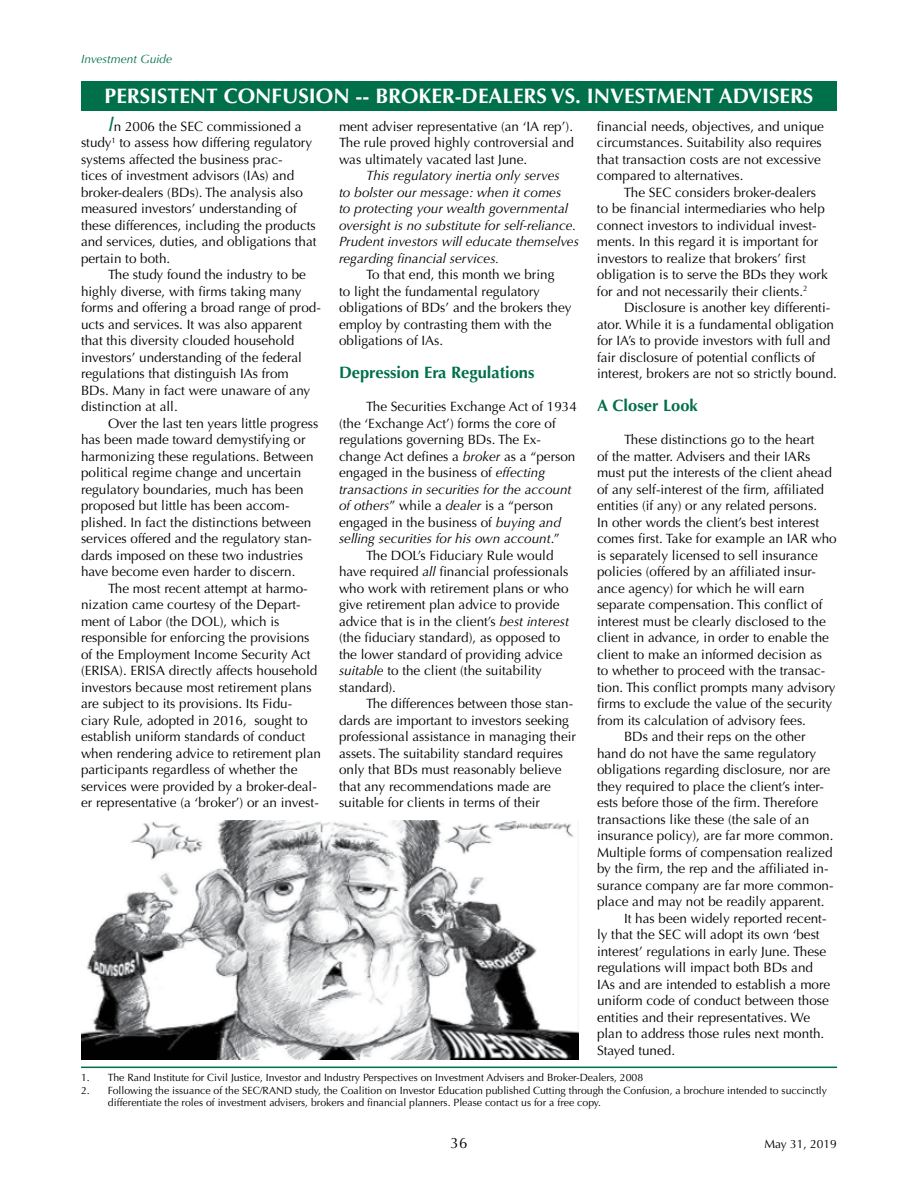
<style>
.page{position:relative;width:918px;height:1188px;background:#fff}
.page>*{position:absolute;margin:0;border:0;box-sizing:border-box;transform-origin:0 0}
.t1{font:700 21px "Optima";color:#fff}
.t2{font:700 16.5px "Optima";color:#00704a}
.t3{font:15px "Optima";color:#000}
.t4{font:13.5px/16.5px "Optima";color:#000}
.t5{font:italic 13.5px/16.5px "Optima";color:#000}
.t6{font:italic 12px "Optima";color:#00704a}
.t7{font:12px "Optima";color:#000}
.t8{font:10.5px/12.6px "Optima";color:#000}
.s1{font-style:italic;font-size:21px;color:#00704a}
.s2{font-style:italic}
.s3{font-style:normal}
</style>
<div class="page">
<div style="left:81px;top:81px;width:756px;height:30px;background:#00704a"></div>
<hr style="left:81px;top:1067px;width:756px;height:1px;background:#00704a">
<img style="left:81px;top:820px;width:498px;height:240px">
<p class="t6" style="left:81px;top:52px;width:93px">Investment Guide</p>
<h1 class="t1" style="left:105px;top:84px;width:710px">PERSISTENT CONFUSION -- BROKER-DEALERS VS. INVESTMENT ADVISERS</h1>
<p class="t4" style="left:81px;top:118px;width:237px;text-indent:27px"><span class="s1">I</span>n 2006 the SEC commissioned a study<sup>1</sup> to assess how differing regulatory systems affected the business prac-<br>tices of investment advisors (IAs) and broker-dealers (BDs). The analysis also measured investors’ understanding of these differences, including the products and services, duties, and obligations that pertain to both.</p>
<p class="t4" style="left:81px;top:267px;width:241px;text-indent:27px">The study found the industry to be highly diverse, with firms taking many forms and offering a broad range of prod&shy;ucts and services. It was also apparent that this diversity clouded household investors’ understanding of the federal regulations that distinguish IAs from<br>BDs. Many in fact were unaware of any distinction at all.</p>
<p class="t4" style="left:81px;top:415px;width:239px;text-indent:27px">Over the last ten years little progress has been made toward demystifying or harmonizing these regulations. Between political regime change and uncertain regulatory boundaries, much has been proposed but little has been accom&shy;plished. In fact the distinctions between services offered and the regulatory stan&shy;dards imposed on these two industries have become even harder to discern.</p>
<p class="t4" style="left:81px;top:580px;width:241px;text-indent:27px">The most recent attempt at harmo&shy;nization came courtesy of the Depart&shy;ment of Labor (the DOL), which is responsible for enforcing the provisions of the Employment Income Security Act (ERISA). ERISA directly affects household investors because most retirement plans are subject to its provisions. Its Fidu&shy;ciary Rule, adopted in 2016, sought to establish uniform standards of conduct when rendering advice to retirement plan participants regardless of whether the services were provided by a broker-deal&shy;er representative (a ‘broker’) or an invest-</p>
<p class="t4" style="left:339px;top:118px;width:237px;text-align:justify">ment adviser representative (an ‘IA rep’).<br>The rule proved highly controversial and was ultimately vacated last June.</p>
<p class="t5" style="left:339px;top:168px;width:241px;text-indent:27px">This regulatory inertia only serves<br>to bolster our message: when it comes<br>to protecting your wealth governmental oversight is no substitute for self-reliance.<br>Prudent investors will educate themselves regarding financial services.</p>
<p class="t4" style="left:339px;top:267px;width:234px;text-indent:27px">To that end, this month we bring<br>to light the fundamental regulatory obligations of BDs’ and the brokers they employ by contrasting them with the obligations of IAs.</p>
<p class="t2" style="left:339px;top:363px;width:197px">Depression Era Regulations</p>
<p class="t4" style="left:366px;top:399px;width:212px">The Securities Exchange Act of 1934</p>
<p class="t4" style="left:339px;top:415px;width:218px">(the ‘Exchange Act’) forms the core of</p>
<p class="t4" style="left:339px;top:432px;width:204px">regulations governing BDs. The Ex-</p>
<p class="t4" style="left:339px;top:448px;width:238px">change Act defines a <span class="s2">broker</span> as a “person</p>
<p class="t4" style="left:339px;top:465px;width:208px">engaged in the business of <span class="s2">effecting</span></p>
<p class="t5" style="left:339px;top:481px;width:234px">transactions in securities for the account</p>
<p class="t4" style="left:339px;top:498px;width:216px"><span class="s2">of others</span>” while a <span class="s2">dealer</span> is a “person</p>
<p class="t4" style="left:339px;top:514px;width:224px">engaged in the business of <span class="s2">buying and</span></p>
<p class="t5" style="left:339px;top:531px;width:222px">selling securities for his own account<span class="s3">.”</span></p>
<p class="t4" style="left:366px;top:547px;width:189px">The DOL’s Fiduciary Rule would</p>
<p class="t4" style="left:339px;top:564px;width:231px">have required <span class="s2">all</span> financial professionals</p>
<p class="t4" style="left:339px;top:580px;width:231px">who work with retirement plans or who</p>
<p class="t4" style="left:339px;top:597px;width:222px">give retirement plan advice to provide</p>
<p class="t4" style="left:339px;top:613px;width:232px">advice that is in the client’s <span class="s2">best interest</span></p>
<p class="t4" style="left:339px;top:630px;width:223px">(the fiduciary standard), as opposed to</p>
<p class="t4" style="left:339px;top:646px;width:225px">the lower standard of providing advice</p>
<p class="t4" style="left:339px;top:663px;width:204px"><span class="s2">suitable</span> to the client (the suitability</p>
<p class="t4" style="left:339px;top:679px;width:59px">standard).</p>
<p class="t4" style="left:366px;top:696px;width:209px">The differences between those stan-</p>
<p class="t4" style="left:339px;top:712px;width:231px">dards are important to investors seeking</p>
<p class="t4" style="left:339px;top:729px;width:239px">professional assistance in managing their</p>
<p class="t4" style="left:339px;top:745px;width:226px">assets. The suitability standard requires</p>
<p class="t4" style="left:339px;top:762px;width:224px">only that BDs must reasonably believe</p>
<p class="t4" style="left:339px;top:778px;width:214px">that any recommendations made are</p>
<p class="t4" style="left:339px;top:795px;width:203px">suitable for clients in terms of their</p>
<p class="t4" style="left:597px;top:118px;width:228px">financial needs, objectives, and unique circumstances. Suitability also requires that transaction costs are not excessive compared to alternatives.</p>
<p class="t4" style="left:597px;top:184px;width:232px;text-indent:27px">The SEC considers broker-dealers to be financial intermediaries who help connect investors to individual invest&shy;ments. In this regard it is important for investors to realize that brokers’ first obligation is to serve the BDs they work for and not necessarily their clients.<sup>2</sup></p>
<p class="t4" style="left:597px;top:300px;width:242px;text-indent:27px">Disclosure is another key differenti&shy;ator. While it is a fundamental obligation for IA’s to provide investors with full and fair disclosure of potential conflicts of interest, brokers are not so strictly bound.</p>
<p class="t2" style="left:597px;top:396px;width:102px">A Closer Look</p>
<p class="t4" style="left:624px;top:432px;width:192px">These distinctions go to the heart</p>
<p class="t4" style="left:597px;top:448px;width:215px">of the matter. Advisers and their IARs</p>
<p class="t4" style="left:597px;top:465px;width:236px">must put the interests of the client ahead</p>
<p class="t4" style="left:597px;top:481px;width:229px">of any self-interest of the firm, affiliated</p>
<p class="t4" style="left:597px;top:498px;width:222px">entities (if any) or any related persons.</p>
<p class="t4" style="left:597px;top:514px;width:224px">In other words the client’s best interest</p>
<p class="t4" style="left:597px;top:531px;width:241px">comes first. Take for example an IAR who</p>
<p class="t4" style="left:597px;top:547px;width:223px">is separately licensed to sell insurance</p>
<p class="t4" style="left:597px;top:564px;width:220px">policies (offered by an affiliated insur-</p>
<p class="t4" style="left:597px;top:580px;width:209px">ance agency) for which he will earn</p>
<p class="t4" style="left:597px;top:597px;width:227px">separate compensation. This conflict of</p>
<p class="t4" style="left:597px;top:613px;width:230px">interest must be clearly disclosed to the</p>
<p class="t4" style="left:597px;top:630px;width:233px">client in advance, in order to enable the</p>
<p class="t4" style="left:597px;top:646px;width:227px">client to make an informed decision as</p>
<p class="t4" style="left:597px;top:663px;width:230px">to whether to proceed with the transac-</p>
<p class="t4" style="left:597px;top:679px;width:240px">tion. This conflict prompts many advisory</p>
<p class="t4" style="left:597px;top:696px;width:237px">firms to exclude the value of the security</p>
<p class="t4" style="left:597px;top:712px;width:211px">from its calculation of advisory fees.</p>
<p class="t4" style="left:624px;top:729px;width:183px">BDs and their reps on the other</p>
<p class="t4" style="left:597px;top:745px;width:221px">hand do not have the same regulatory</p>
<p class="t4" style="left:597px;top:762px;width:235px">obligations regarding disclosure, nor are</p>
<p class="t4" style="left:597px;top:778px;width:228px">they required to place the client’s inter-</p>
<p class="t4" style="left:597px;top:795px;width:223px">ests before those of the firm. Therefore</p>
<p class="t4" style="left:597px;top:811px;width:214px">transactions like these (the sale of an</p>
<p class="t4" style="left:597px;top:828px;width:238px">insurance policy), are far more common.</p>
<p class="t4" style="left:597px;top:844px;width:237px">Multiple forms of compensation realized</p>
<p class="t4" style="left:597px;top:861px;width:233px">by the firm, the rep and the affiliated in-</p>
<p class="t4" style="left:597px;top:877px;width:238px">surance company are far more common-</p>
<p class="t4" style="left:597px;top:894px;width:229px">place and may not be readily apparent.</p>
<p class="t4" style="left:624px;top:910px;width:204px">It has been widely reported recent-</p>
<p class="t4" style="left:597px;top:927px;width:224px">ly that the SEC will adopt its own ‘best</p>
<p class="t4" style="left:597px;top:943px;width:231px">interest’ regulations in early June. These</p>
<p class="t4" style="left:597px;top:960px;width:218px">regulations will impact both BDs and</p>
<p class="t4" style="left:597px;top:976px;width:235px">IAs and are intended to establish a more</p>
<p class="t4" style="left:597px;top:993px;width:233px">uniform code of conduct between those</p>
<p class="t4" style="left:597px;top:1009px;width:215px">entities and their representatives. We</p>
<p class="t4" style="left:597px;top:1026px;width:229px">plan to address those rules next month.</p>
<p class="t4" style="left:597px;top:1042px;width:80px">Stayed tuned.</p>
<p class="t8" style="left:81px;top:1071px;width:564px">1. The Rand Institute for Civil Justice, Investor and Industry Perspectives on Investment Advisers and Broker-Dealers, 2008</p>
<p class="t8" style="left:108px;top:1084px;width:721px;text-indent:-27px">2. Following the issuance of the SEC/RAND study, the Coalition on Investor Education published Cutting through the Confusion, a brochure intended to succinctly differentiate the roles of investment advisers, brokers and financial planners. Please contact us for a free copy.</p>
<p class="t3" style="left:451px;top:1135px;width:18px">36</p>
<p class="t7" style="left:765px;top:1137px;width:74px">May 31, 2019</p>
</div>
